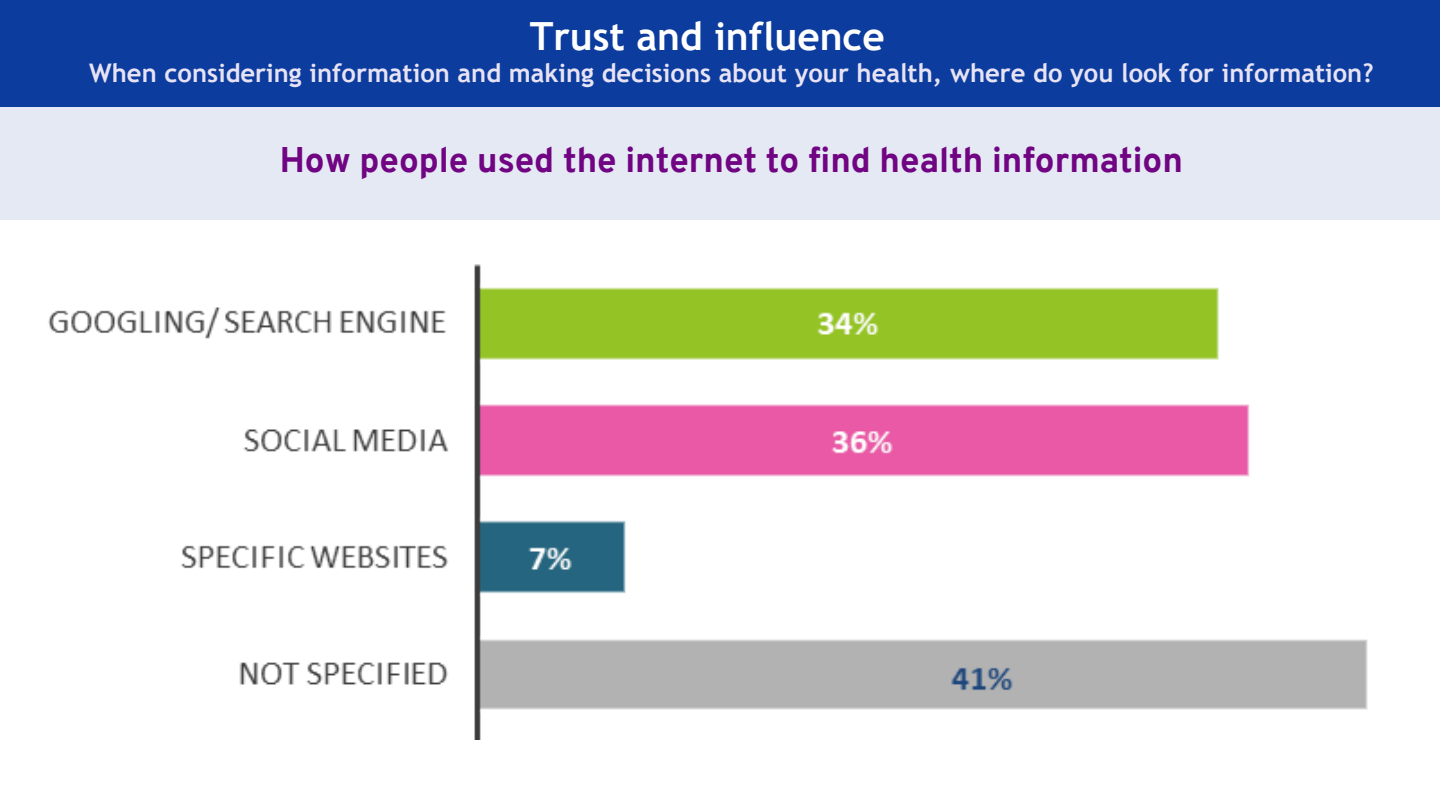
<style>
.page{position:relative;width:1440px;height:810px;background:#fff}
.page>*{position:absolute;margin:0;border:0;box-sizing:border-box;transform-origin:0 0}
.t1{font:700 38.8px "Trebuchet MS";color:#fff}
.t2{font:800 34.8px "Overpass";color:#700482}
.t3{font:700 25.6px "Trebuchet MS";color:#e8e3f4}
</style>
<div class="page">
<div style="left:0;top:0;width:1440px;height:106px;background:#0b3c9e"></div>
<div style="left:0;top:106px;width:1440px;height:114px;background:#e4e9f4"></div>
<img style="left:48px;top:264px;width:1320px;height:475px">
<p class="t1" style="left:530px;top:13px;width:357px">Trust and influence</p>
<h2 class="t3" style="left:89px;top:58px;width:1286px">When considering information and making decisions about your health, where do you look for information?</h2>
<p class="t2" style="left:280px;top:146px;width:905px">How people used the internet to find health information</p>
</div>
